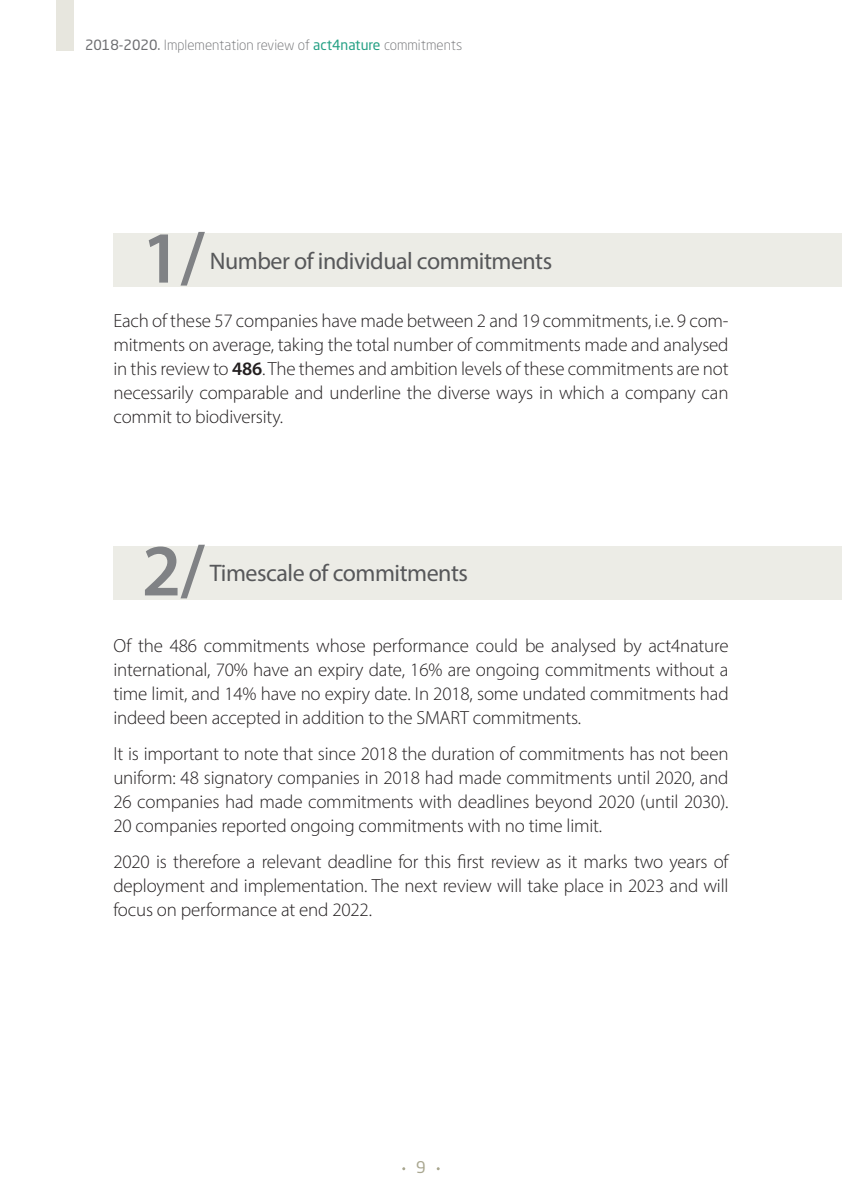
<style>
.page{position:relative;width:842px;height:1191px;background:#fff}
.page>*{position:absolute;margin:0;border:0;box-sizing:border-box;transform-origin:0 0}
.t1{font:600 74px "Myriad Pro";color:#808285}
.t2{font:24px "Myriad Pro";letter-spacing:-.02em;color:#57585a}
.t3{font:300 19px/24px "Myriad Pro";letter-spacing:-.01em;color:#231f20;text-align:justify}
.t4{font:16px "Neo Sans Pro";color:#a9a790}
.t5{font:300 14px "Neo Sans Pro";color:#6c6d70}
.s1{font-weight:400}
.s2{font-weight:400;color:#24a084}
.s3{font-weight:600}
</style>
<div class="page">
<div style="left:57px;top:0;width:17px;height:51px;background:#e7e6de"></div>
<div style="left:113px;top:233px;width:729px;height:53px;background:#ecece6"></div>
<div style="left:113px;top:546px;width:729px;height:53px;background:#ecece6"></div>
<p class="t5" style="left:85px;top:37px;width:379px"><span class="s1">2018-2020.</span> Implementation review of <span class="s2">act4nature</span> commitments</p>
<h1 class="t1" style="left:142px;top:211px;width:65px">1/</h1>
<p class="t2" style="left:210px;top:246px;width:344px">Number of individual commitments</p>
<p class="t3" style="left:113px;top:308px;width:617px">Each of these 57 companies have made between 2 and 19 commitments, i.e. 9 com&shy;mitments on average, taking the total number of commitments made and analysed in this review to <span class="s3">486</span>. The themes and ambition levels of these commitments are not necessarily comparable and underline the diverse ways in which a company can commit to biodiversity.</p>
<h1 class="t1" style="left:142px;top:523px;width:65px">2/</h1>
<p class="t2" style="left:210px;top:558px;width:260px">Timescale of commitments</p>
<p class="t3" style="left:113px;top:633px;width:617px">Of the 486 commitments whose performance could be analysed by act4nature international, 70% have an expiry date, 16% are ongoing commitments without a time limit, and 14% have no expiry date. In 2018, some undated commitments had indeed been accepted in addition to the SMART commitments.</p>
<p class="t3" style="left:113px;top:741px;width:617px">It is important to note that since 2018 the duration of commitments has not been uniform: 48 signatory companies in 2018 had made commitments until 2020, and 26 companies had made commitments with deadlines beyond 2020 (until 2030).<br>20 companies reported ongoing commitments with no time limit.</p>
<p class="t3" style="left:113px;top:849px;width:617px">2020 is therefore a relevant deadline for this first review as it marks two years of deployment and implementation. The next review will take place in 2023 and will focus on performance at end 2022.</p>
<p class="t4" style="left:416px;top:1157px;width:11px">9</p>
</div>
